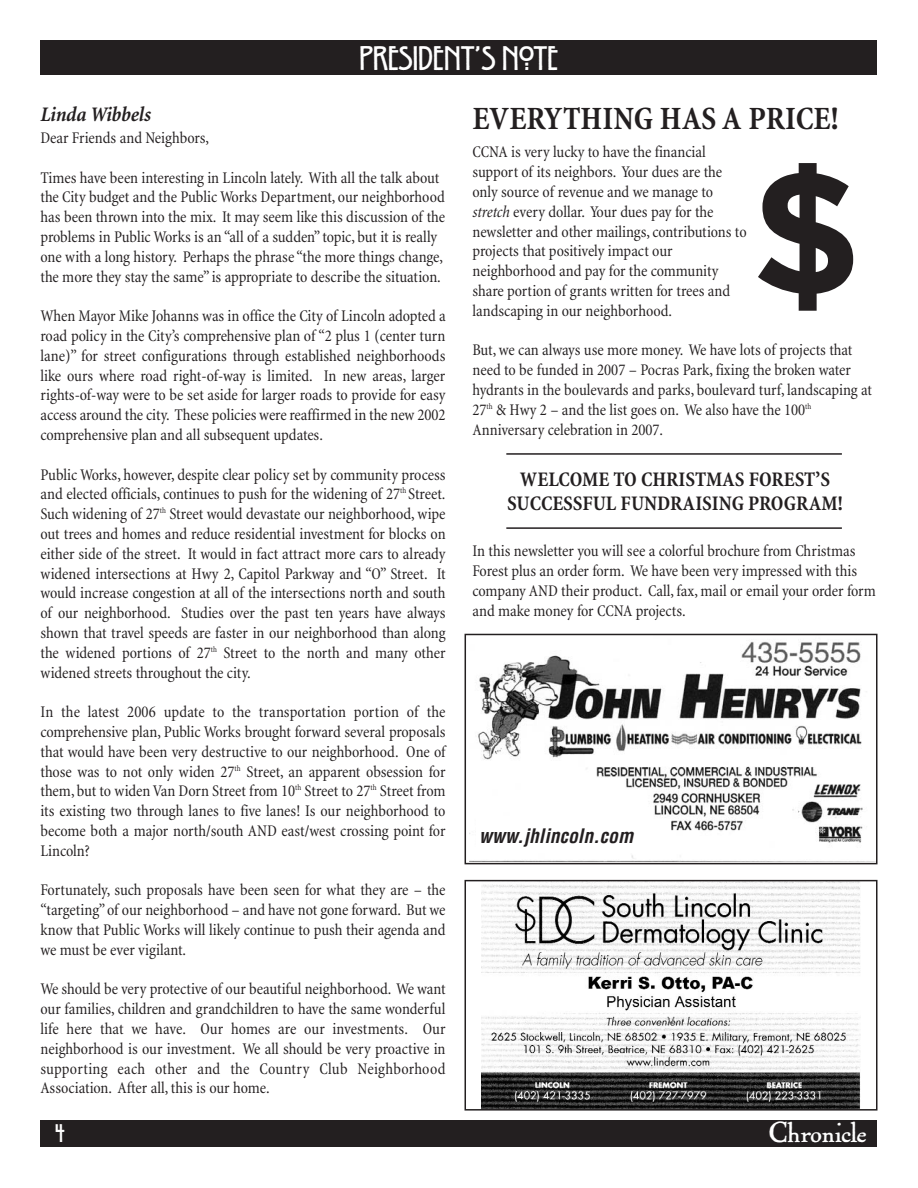
<style>
.page{position:relative;width:918px;height:1188px;background:#fff}
.page>*{position:absolute;margin:0;border:0;box-sizing:border-box;transform-origin:0 0}
.t1{font:700 172.5px "Gotham";color:#231f20}
.t2{font:36px "Willow Plain";color:#fff}
.t3{font:700 condensed 33px "Minion";color:#231f20}
.t4{font:27px "Rosabel Antique";letter-spacing:-.01em;color:#fff}
.t5{font:27px "Willow Plain";color:#fff}
.t6{font:700 condensed 21px/24px "Minion";color:#231f20;text-align:center}
.t7{font:italic 700 condensed 21px "Minion";letter-spacing:-.01em;color:#231f20}
.t8{font:italic 700 condensed 19.5px "Helvetica";color:#231f20}
.t9{font:condensed 16.5px/19.8px "Minion";color:#231f20;text-align:justify}
.s1{font-style:italic}
</style>
<div class="page">
<img style="left:482px;top:884px;width:379px;height:224px">
<div style="left:465px;top:880px;width:413px;height:231px;border:2px solid #231f20"></div>
<img style="left:469px;top:641px;width:394px;height:220px">
<div style="left:465px;top:634px;width:413px;height:230px;border:2px solid #231f20"></div>
<div style="left:476px;top:817px;width:173px;height:33px;background:#fff"></div>
<div style="left:40px;top:40px;width:838px;height:35px;background:#231f20"></div>
<div style="left:40px;top:1120px;width:838px;height:28px;background:#231f20"></div>
<hr style="left:506px;top:453px;width:336px;height:2px;background:#231f20">
<hr style="left:506px;top:527px;width:336px;height:2px;background:#231f20">
<h2 class="t2" style="left:360px;top:36px;width:200px">PRESIDENT’S NOTE</h2>
<p class="t7" style="left:40px;top:106px;width:112px">Linda Wibbels</p>
<p class="t9" style="left:40px;top:129px;width:170px">Dear Friends and Neighbors,</p>
<p class="t9" style="left:40px;top:169px;width:406px;text-align:left">Times have been interesting in Lincoln lately. With all the talk about the City budget and the Public Works Department, our neighborhood has been thrown into the mix. It may seem like this discussion of the problems in Public Works is an “all of a sudden” topic, but it is really one with a long history. Perhaps the phrase “the more things change, the more they stay the same” is appropriate to describe the situation.</p>
<p class="t9" style="left:40px;top:307px;width:407px">When Mayor Mike Johanns was in office the City of Lincoln adopted a road policy in the City’s comprehensive plan of “2 plus 1 (center turn lane)” for street configurations through established neighborhoods like ours where road right-of-way is limited. In new areas, larger rights-of-way were to be set aside for larger roads to provide for easy access around the city. These policies were reaffirmed in the new 2002 comprehensive plan and all subsequent updates.</p>
<p class="t9" style="left:40px;top:466px;width:407px">Public Works, however, despite clear policy set by community process and elected officials, continues to push for the widening of 27<sup>th</sup> Street.<br>Such widening of 27<sup>th</sup> Street would devastate our neighborhood, wipe out trees and homes and reduce residential investment for blocks on either side of the street. It would in fact attract more cars to already widened intersections at Hwy 2, Capitol Parkway and “O” Street. It would increase congestion at all of the intersections north and south of our neighborhood. Studies over the past ten years have always shown that travel speeds are faster in our neighborhood than along the widened portions of 27<sup>th</sup> Street to the north and many other widened streets throughout the city.</p>
<p class="t9" style="left:40px;top:703px;width:407px">In the latest 2006 update to the transportation portion of the comprehensive plan, Public Works brought forward several proposals that would have been very destructive to our neighborhood. One of those was to not only widen 27<sup>th</sup> Street, an apparent obsession for them, but to widen Van Dorn Street from 10<sup>th</sup> Street to 27<sup>th</sup> Street from its existing two through lanes to five lanes! Is our neighborhood to become both a major north/south AND east/west crossing point for Lincoln?</p>
<p class="t9" style="left:40px;top:882px;width:407px">Fortunately, such proposals have been seen for what they are – the “targeting” of our neighborhood – and have not gone forward. But we know that Public Works will likely continue to push their agenda and we must be ever vigilant.</p>
<p class="t9" style="left:40px;top:981px;width:407px">We should be very protective of our beautiful neighborhood. We want our families, children and grandchildren to have the same wonderful life here that we have. Our homes are our investments. Our neighborhood is our investment. We all should be very proactive in supporting each other and the Country Club Neighborhood Association. After all, this is our home.</p>
<h3 class="t3" style="left:472px;top:106px;width:368px">EVERYTHING HAS A PRICE!</h3>
<p class="t9" style="left:472px;top:144px;width:276px;text-align:left">CCNA is very lucky to have the financial support of its neighbors. Your dues are the only source of revenue and we manage to <span class="s1">stretch</span> every dollar. Your dues pay for the newsletter and other mailings, contributions to projects that positively impact our neighborhood and pay for the community share portion of grants written for trees and landscaping in our neighborhood.</p>
<p class="t9" style="left:472px;top:342px;width:401px;text-align:left">But, we can always use more money. We have lots of projects that need to be funded in 2007 – Pocras Park, fixing the broken water hydrants in the boulevards and parks, boulevard turf, landscaping at 27<sup>th</sup> &amp; Hwy 2 – and the list goes on. We also have the 100<sup>th </sup>Anniversary celebration in 2007.</p>
<p class="t6" style="left:507px;top:469px;width:337px">WELCOME TO CHRISTMAS FOREST’S<br>SUCCESSFUL FUNDRAISING PROGRAM!</p>
<p class="t9" style="left:472px;top:542px;width:405px;text-align:left">In this newsletter you will see a colorful brochure from Christmas Forest plus an order form. We have been very impressed with this company AND their product. Call, fax, mail or email your order form and make money for CCNA projects.</p>
<h1 class="t1" style="left:750px;top:168px;width:113px">$</h1>
<p class="t8" style="left:479px;top:828px;width:160px">www.jhlincoln.com</p>
<h3 class="t5" style="left:55px;top:1117px;width:11px">4</h3>
<h3 class="t4" style="left:769px;top:1122px;width:98px">Chronicle</h3>
</div>
